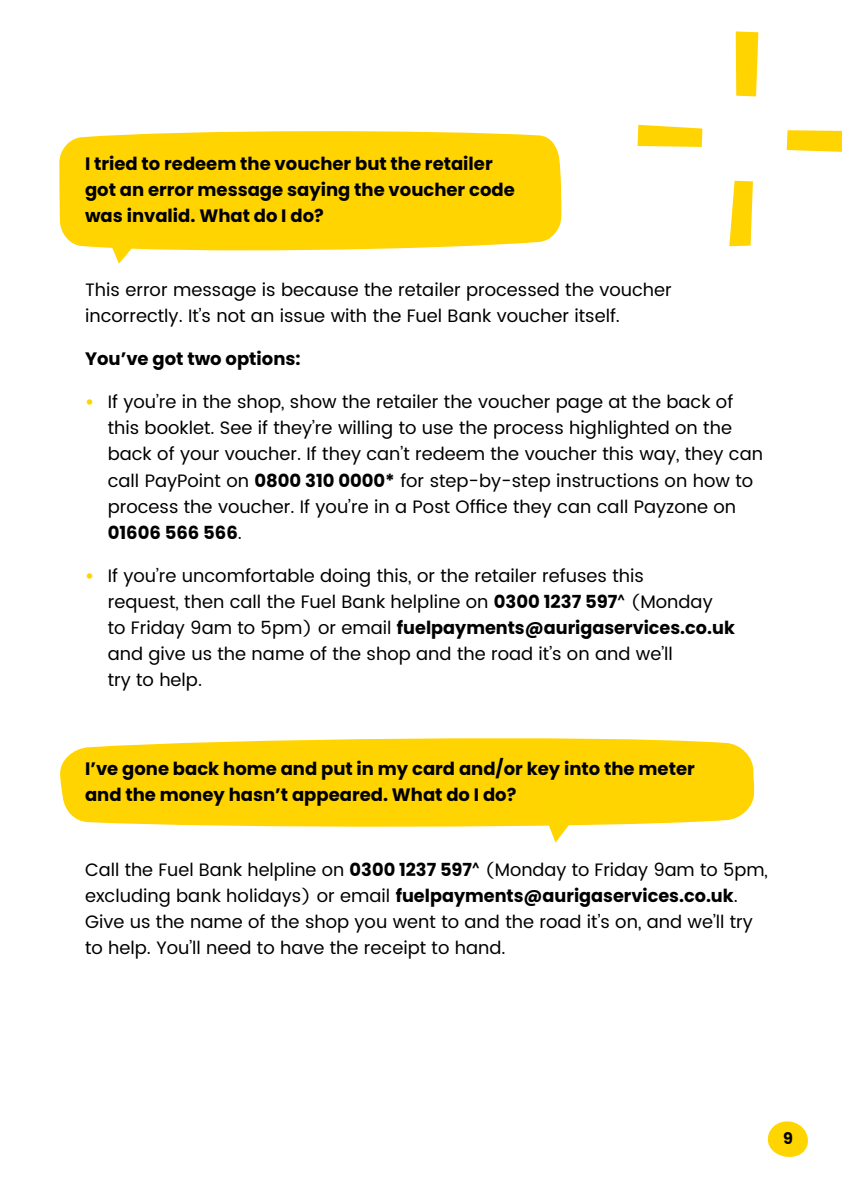
<style>
.page{position:relative;width:842px;height:1191px;background:#fff}
.page>*{position:absolute;margin:0;border:0;box-sizing:border-box;transform-origin:0 0}
.t1{font:18px/26px "Poppins";color:#000}
.t2{font:700 18px/26px "Poppins";color:#000}
.t3{font:700 16px "Poppins";color:#000}
.s1{font-weight:700;color:#ffd500}
.s2{font-weight:700}
.s3{font-size:14.4px}
</style>
<div class="page">
<svg style="left:60px;top:738px;width:694px;height:89px;background:#ffd712"></svg>
<div style="left:59px;top:131px;width:502px;height:120px;background:#ffd400"></div>
<svg style="left:106px;top:214px;width:39px;height:50px"></svg>
<svg style="left:544px;top:792px;width:35px;height:50px"></svg>
<svg style="left:767px;top:1121px;width:41px;height:36px"></svg>
<svg style="left:736px;top:31px;width:22px;height:65px"></svg>
<svg style="left:729px;top:181px;width:24px;height:65px;background:#ffdb2d"></svg>
<svg style="left:637px;top:125px;width:65px;height:22px"></svg>
<svg style="left:787px;top:130px;width:55px;height:22px"></svg>
<p class="t2" style="left:85px;top:150px;width:431px">I tried to redeem the voucher but the retailer got an error message saying the voucher code was invalid. What do I do?</p>
<p class="t1" style="left:85px;top:278px;width:588px">This error message is because the retailer processed the voucher incorrectly. It’s not an issue with the Fuel Bank voucher itself.</p>
<p class="t2" style="left:85px;top:346px;width:217px">You’ve got two options:</p>
<p class="t1" style="left:108px;top:390px;width:657px;text-indent:-23px"><span class="s1">•</span> If you’re in the shop, show the retailer the voucher page at the back of this booklet. See if they’re willing to use the process highlighted on the back of your voucher. If they can’t redeem the voucher this way, they can call PayPoint on <span class="s2">0800 310 0000*</span> for step-by-step instructions on how to process the voucher. If you’re in a Post Office they can call Payzone on <span class="s2">01606 566 566</span>.</p>
<p class="t1" style="left:108px;top:563px;width:629px;text-indent:-23px"><span class="s1">•</span> If you’re uncomfortable doing this, or the retailer refuses this<br>request, then call the Fuel Bank helpline on <span class="s2">0300 1237 597</span><sup>^</sup> <span class="s3">(</span>Monday to Friday 9am to 5pm<span class="s3">)</span> or email <span class="s2">fuelpayments@aurigaservices.co.uk </span>and give us the name of the shop and the road it’s on and we’ll<br>try to help.</p>
<p class="t2" style="left:85px;top:755px;width:611px">I’ve gone back home and put in my card and/or key into the meter and the money hasn’t appeared. What do I do?</p>
<p class="t1" style="left:85px;top:857px;width:684px">Call the Fuel Bank helpline on <span class="s2">0300 1237 597</span><sup>^</sup> <span class="s3">(</span>Monday to Friday 9am to 5pm, excluding bank holidays<span class="s3">)</span> or email <span class="s2">fuelpayments@aurigaservices.co.uk</span>.<br>Give us the name of the shop you went to and the road it’s on, and we’ll try to help. You’ll need to have the receipt to hand.</p>
<p class="t3" style="left:783px;top:1128px;width:11px">9</p>
</div>
